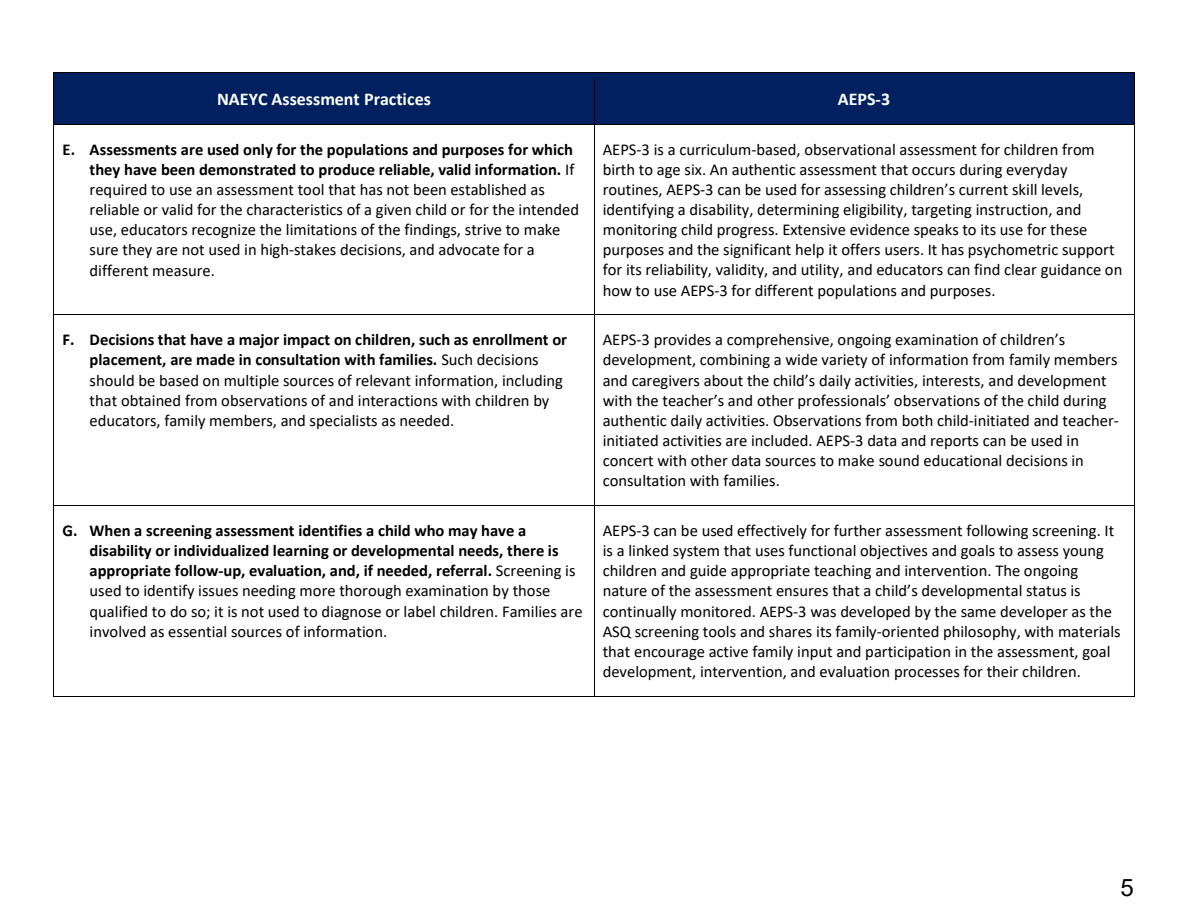
<style>
.page{position:relative;width:1188px;height:918px;background:#fff}
.page>*{position:absolute;margin:0;border:0;box-sizing:border-box;transform-origin:0 0}
.t1{font:24px "Arial";color:#000}
.t2{font:700 18px "Calibri";color:#fff}
.t3{font:16.5px/20.1px "Calibri";color:#000}
.s1{font-weight:700}
</style>
<div class="page">
<div style="left:54px;top:73px;width:540px;height:51px;background:#002060"></div>
<div style="left:594px;top:73px;width:540px;height:51px;background:#002060"></div>
<hr style="left:54px;top:72px;width:540px;height:1px;background:#000">
<hr style="left:594px;top:72px;width:540px;height:1px;background:#000">
<hr style="left:54px;top:78px;width:1px;height:46px;background:#000">
<hr style="left:594px;top:78px;width:1px;height:46px;background:#000">
<hr style="left:1134px;top:78px;width:1px;height:46px;background:#000">
<hr style="left:54px;top:124px;width:540px;height:1px;background:#000">
<hr style="left:594px;top:124px;width:540px;height:1px;background:#000">
<hr style="left:54px;top:130px;width:1px;height:185px;background:#000">
<hr style="left:594px;top:130px;width:1px;height:185px;background:#000">
<hr style="left:1134px;top:130px;width:1px;height:185px;background:#000">
<hr style="left:54px;top:315px;width:540px;height:1px;background:#000">
<hr style="left:594px;top:315px;width:540px;height:1px;background:#000">
<hr style="left:54px;top:321px;width:1px;height:184px;background:#000">
<hr style="left:594px;top:321px;width:1px;height:184px;background:#000">
<hr style="left:1134px;top:321px;width:1px;height:184px;background:#000">
<hr style="left:54px;top:505px;width:540px;height:1px;background:#000">
<hr style="left:594px;top:505px;width:540px;height:1px;background:#000">
<hr style="left:54px;top:512px;width:1px;height:184px;background:#000">
<hr style="left:54px;top:696px;width:540px;height:1px;background:#000">
<hr style="left:594px;top:512px;width:1px;height:184px;background:#000">
<hr style="left:594px;top:696px;width:540px;height:1px;background:#000">
<hr style="left:1134px;top:512px;width:1px;height:184px;background:#000">
<p class="t2" style="left:217px;top:91px;width:215px">NAEYC Assessment Practices</p>
<p class="t2" style="left:838px;top:91px;width:54px">AEPS-3</p>
<p class="t3" style="left:90px;top:140px;width:491px;text-indent:-27px"><span class="s1">E. Assessments are used only for the populations and purposes for which they have been demonstrated to produce reliable, valid information.</span> If required to use an assessment tool that has not been established as reliable or valid for the characteristics of a given child or for the intended use, educators recognize the limitations of the findings, strive to make sure they are not used in high-stakes decisions, and advocate for a different measure.</p>
<p class="t3" style="left:603px;top:140px;width:521px">AEPS-3 is a curriculum-based, observational assessment for children from birth to age six. An authentic assessment that occurs during everyday routines, AEPS-3 can be used for assessing children’s current skill levels, identifying a disability, determining eligibility, targeting instruction, and monitoring child progress. Extensive evidence speaks to its use for these purposes and the significant help it offers users. It has psychometric support for its reliability, validity, and utility, and educators can find clear guidance on how to use AEPS-3 for different populations and purposes.</p>
<p class="t3" style="left:90px;top:331px;width:479px;text-indent:-27px"><span class="s1">F. Decisions that have a major impact on children, such as enrollment or placement, are made in consultation with families.</span> Such decisions should be based on multiple sources of relevant information, including that obtained from observations of and interactions with children by educators, family members, and specialists as needed.</p>
<p class="t3" style="left:603px;top:331px;width:518px">AEPS-3 provides a comprehensive, ongoing examination of children’s development, combining a wide variety of information from family members and caregivers about the child’s daily activities, interests, and development with the teacher’s and other professionals’ observations of the child during authentic daily activities. Observations from both child-initiated and teacher&shy;initiated activities are included. AEPS-3 data and reports can be used in concert with other data sources to make sound educational decisions in consultation with families.</p>
<p class="t3" style="left:90px;top:522px;width:494px;text-indent:-27px"><span class="s1">G. When a screening assessment identifies a child who may have a disability or individualized learning or developmental needs, there is appropriate follow-up, evaluation, and, if needed, referral.</span> Screening is used to identify issues needing more thorough examination by those qualified to do so; it is not used to diagnose or label children. Families are involved as essential sources of information.</p>
<p class="t3" style="left:603px;top:522px;width:519px">AEPS-3 can be used effectively for further assessment following screening. It is a linked system that uses functional objectives and goals to assess young children and guide appropriate teaching and intervention. The ongoing nature of the assessment ensures that a child’s developmental status is continually monitored. AEPS-3 was developed by the same developer as the ASQ screening tools and shares its family-oriented philosophy, with materials that encourage active family input and participation in the assessment, goal development, intervention, and evaluation processes for their children.</p>
<h1 class="t1" style="left:1121px;top:871px;width:15px">5</h1>
</div>
